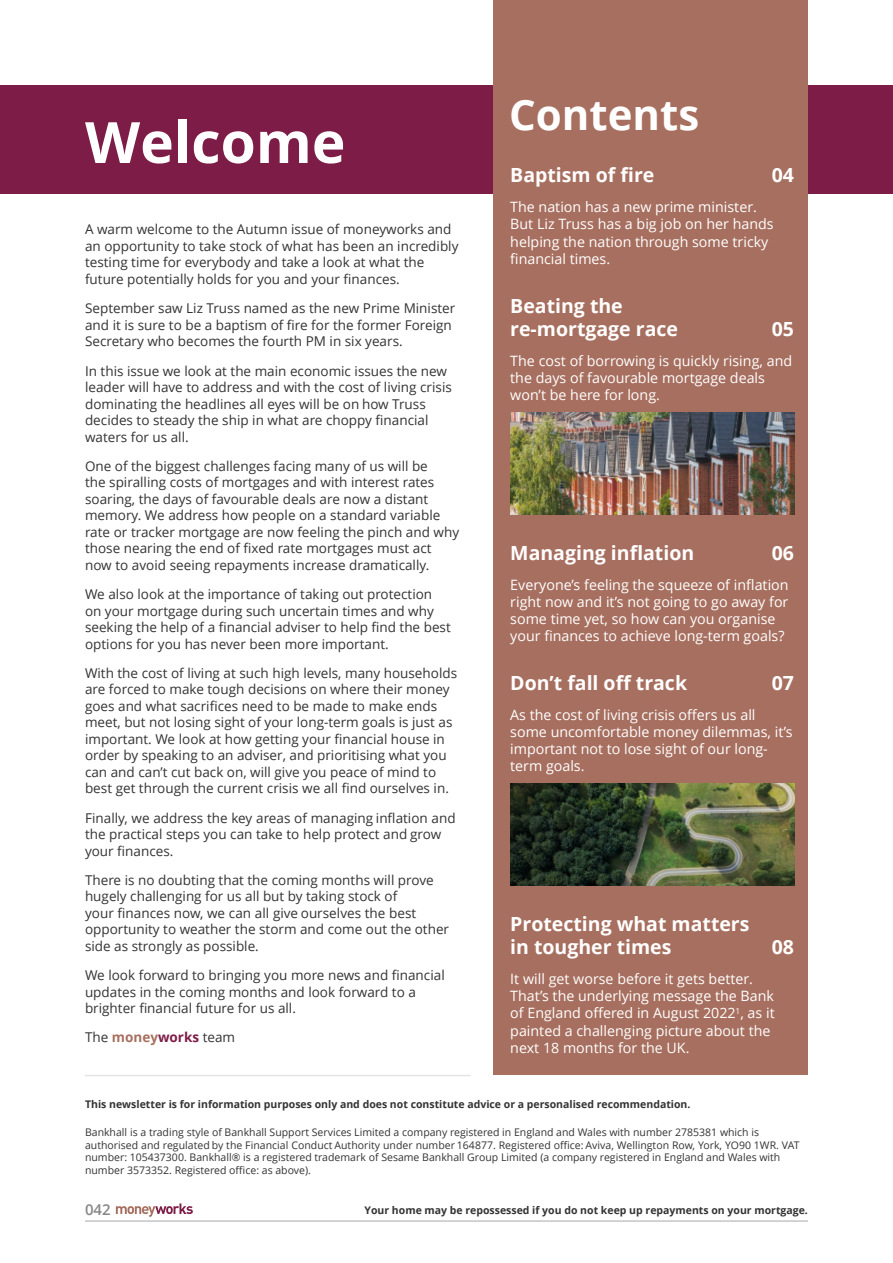
<style>
.page{position:relative;width:893px;height:1263px;background:#fff}
.page>*{position:absolute;margin:0;border:0;box-sizing:border-box;transform-origin:0 0}
.t1{font:700 57px "Open Sans";color:#fff}
.t2{font:700 42px "Open Sans";color:#fff}
.t3{font:700 19.5px/23.4px "Open Sans";color:#fff}
.t4{font:600 15px "Open Sans";color:#878787}
.t5{font:14.25px/17.1px "Open Sans";color:#fff}
.t6{font:13.5px/16.5px "Open Sans";color:#333}
.t7{font:10.5px/12.6px "Open Sans";color:#333}
.t8{font:700 10.5px "Open Sans";color:#333}
.s1{font-weight:700;color:#a76f5f}
.s2{font-weight:700;color:#7d1c47}
</style>
<div class="page">
<div style="left:0;top:85px;width:893px;height:108px;background:#7d1c47"></div>
<div style="left:493px;top:0;width:315px;height:1075px;background:#a76f5f"></div>
<hr style="left:85px;top:1220px;width:723px;height:1px;background:#b2b2b2">
<hr style="left:85px;top:1075px;width:386px;height:1px;background:#e4e4e3">
<svg style="left:116px;top:1203px;width:77px;height:14px"></svg>
<img style="left:510px;top:413px;width:284px;height:102px">
<img style="left:510px;top:783px;width:284px;height:102px">
<h1 class="t1" style="left:85px;top:119px;width:262px">Welcome</h1>
<p class="t6" style="left:85px;top:223px;width:375px">A warm welcome to the Autumn issue of moneyworks and an opportunity to take stock of what has been an incredibly testing time for everybody and take a look at what the future potentially holds for you and your finances.</p>
<p class="t6" style="left:85px;top:301px;width:372px">September saw Liz Truss named as the new Prime Minister and it is sure to be a baptism of fire for the former Foreign<br>Secretary who becomes the fourth PM in six years.</p>
<p class="t6" style="left:85px;top:364px;width:368px">In this issue we look at the main economic issues the new leader will have to address and with the cost of living crisis dominating the headlines all eyes will be on how Truss decides to steady the ship in what are choppy financial waters for us all.</p>
<p class="t6" style="left:85px;top:459px;width:376px">One of the biggest challenges facing many of us will be<br>the spiralling costs of mortgages and with interest rates soaring, the days of favourable deals are now a distant memory. We address how people on a standard variable rate or tracker mortgage are now feeling the pinch and why those nearing the end of fixed rate mortgages must act now to avoid seeing repayments increase dramatically.</p>
<p class="t6" style="left:85px;top:587px;width:367px">We also look at the importance of taking out protection on your mortgage during such uncertain times and why seeking the help of a financial adviser to help find the best options for you has never been more important.</p>
<p class="t6" style="left:85px;top:666px;width:374px">With the cost of living at such high levels, many households are forced to make tough decisions on where their money goes and what sacrifices need to be made to make ends meet, but not losing sight of your long-term goals is just as important. We look at how getting your financial house in order by speaking to an adviser, and prioritising what you can and can’t cut back on, will give you peace of mind to best get through the current crisis we all find ourselves in.</p>
<p class="t6" style="left:85px;top:811px;width:372px">Finally, we address the key areas of managing inflation and the practical steps you can take to help protect and grow your finances.</p>
<p class="t6" style="left:85px;top:873px;width:366px">There is no doubting that the coming months will prove hugely challenging for us all but by taking stock of<br>your finances now, we can all give ourselves the best opportunity to weather the storm and come out the other side as strongly as possible.</p>
<p class="t6" style="left:85px;top:968px;width:361px">We look forward to bringing you more news and financial updates in the coming months and look forward to a brighter financial future for us all.</p>
<p class="t6" style="left:85px;top:1030px;width:152px">The <span class="s1">money</span><span class="s2">works</span> team</p>
<h2 class="t2" style="left:509px;top:98px;width:192px">Contents</h2>
<h3 class="t3" style="left:510px;top:166px;width:146px">Baptism of fire</h3>
<h3 class="t3" style="left:772px;top:166px;width:24px">04</h3>
<p class="t5" style="left:510px;top:200px;width:265px">The nation has a new prime minister.<br>But Liz Truss has a big job on her hands helping the nation through some tricky financial times.</p>
<h3 class="t3" style="left:510px;top:296px;width:169px">Beating the re-mortgage race</h3>
<h3 class="t3" style="left:772px;top:319px;width:24px">05</h3>
<p class="t5" style="left:510px;top:353px;width:283px">The cost of borrowing is quickly rising, and the days of favourable mortgage deals won’t be here for long.</p>
<h3 class="t3" style="left:510px;top:543px;width:185px">Managing inflation</h3>
<h3 class="t3" style="left:772px;top:543px;width:24px">06</h3>
<p class="t5" style="left:510px;top:577px;width:280px">Everyone’s feeling the squeeze of inflation right now and it’s not going to go away for some time yet, so how can you organise your finances to achieve long-term goals?</p>
<h3 class="t3" style="left:510px;top:673px;width:178px">Don’t fall off track</h3>
<h3 class="t3" style="left:772px;top:673px;width:24px">07</h3>
<p class="t5" style="left:510px;top:707px;width:284px">As the cost of living crisis offers us all some uncomfortable money dilemmas, it’s important not to lose sight of our long&shy;term goals.</p>
<h3 class="t3" style="left:510px;top:914px;width:241px">Protecting what matters in tougher times</h3>
<h3 class="t3" style="left:772px;top:937px;width:24px">08</h3>
<p class="t5" style="left:510px;top:972px;width:266px">It will get worse before it gets better.<br>That’s the underlying message the Bank of England offered in August 2022<sup>1</sup>, as it painted a challenging picture about the next 18 months for the UK.</p>
<p class="t8" style="left:85px;top:1100px;width:607px">This newsletter is for information purposes only and does not constitute advice or a personalised recommendation.</p>
<p class="t7" style="left:85px;top:1127px;width:716px">Bankhall is a trading style of Bankhall Support Services Limited a company registered in England and Wales with number 2785381 which is authorised and regulated by the Financial Conduct Authority under number 164877. Registered office: Aviva, Wellington Row, York, YO90 1WR. VAT number: 105437300. Bankhall® is a registered trademark of Sesame Bankhall Group Limited (a company registered in England and Wales with number 3573352. Registered office: as above).</p>
<p class="t4" style="left:85px;top:1204px;width:27px">042</p>
<p class="t8" style="left:364px;top:1205px;width:445px">Your home may be repossessed if you do not keep up repayments on your mortgage.</p>
</div>
